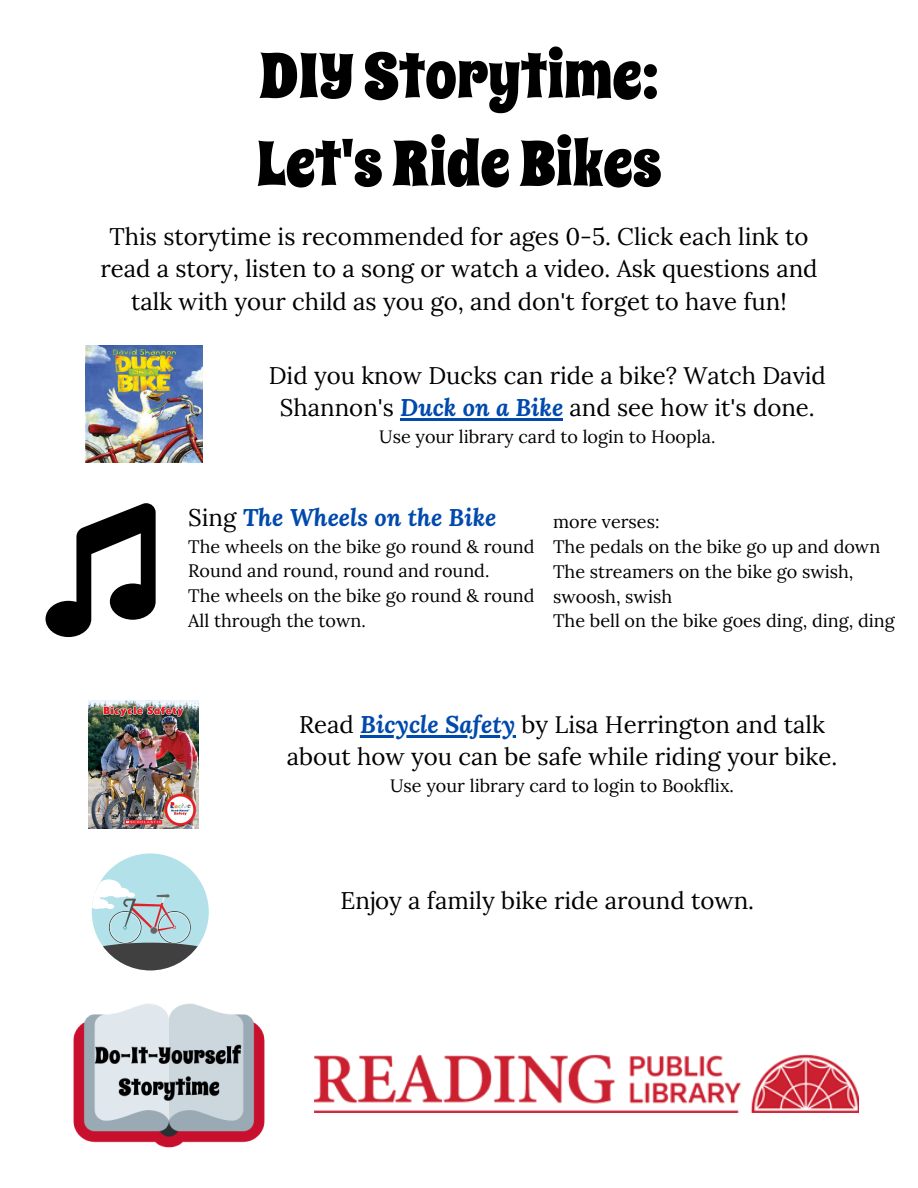
<style>
.page{position:relative;width:918px;height:1188px;background:#fff}
.page>*{position:absolute;margin:0;border:0;box-sizing:border-box;transform-origin:0 0}
.t1{font:63px/87.8px "Spicy Rice";color:#000}
.t2{font:24px/32.7px "Lora";color:#000;text-align:center}
.t3{font:italic 700 24px "Lora";color:#004aad}
.t4{font:18px/24.8px "Lora";color:#000}
.s1{font-weight:700;font-style:italic;color:#004aad}
.s2{font-weight:400;font-style:normal;color:#000}
</style>
<div class="page">
<img style="left:73px;top:1003px;width:192px;height:145px">
<img style="left:314px;top:1054px;width:545px;height:58px">
<svg style="left:46px;top:503px;width:110px;height:134px"></svg>
<img style="left:85px;top:345px;width:117px;height:117px">
<img style="left:88px;top:701px;width:111px;height:128px">
<div style="left:92px;top:853px;width:117px;height:117px;background:#b2e1e9;border-radius:50%"></div>
<svg style="left:92px;top:879px;width:106px;height:91px"></svg>
<hr style="left:400px;top:418px;width:163px;height:3px;background:#004aad">
<hr style="left:360px;top:735px;width:155px;height:2px;background:#004aad">
<h1 class="t1" style="left:256px;top:33px;width:407px">DIY Storytime:<br>Let'sRide Bikes</h1>
<p class="t2" style="left:100px;top:219px;width:719px">This storytime is recommended for ages 0-5. Click each link to read a story, listen to a song or watch a video. Ask questions and talk with your child as you go, and don't forget to have fun!</p>
<p class="t2" style="left:269px;top:358px;width:559px">Did you know Ducks can ride a bike? Watch David<br>Shannon's <span class="s1">Duck on a Bike</span> and see how it's done.</p>
<p class="t4" style="left:379px;top:424px;width:338px">Use your library card to login to Hoopla.</p>
<p class="t3" style="left:188px;top:501px;width:310px"><span class="s2">Sing</span> The Wheels on the Bike</p>
<p class="t4" style="left:188px;top:534px;width:348px">The wheels on the bike go round &amp; round<br>Round and round, round and round.<br>The wheels on the bike go round &amp; round<br>All through the town.</p>
<p class="t4" style="left:553px;top:509px;width:343px">more verses:<br>The pedals on the bike go up and down<br>The streamers on the bike go swish, swoosh, swish<br>The bell on the bike goes ding, ding, ding</p>
<p class="t2" style="left:287px;top:708px;width:552px">Read <span class="s1">Bicycle Safety</span> by Lisa Herrington and talk about how you can be safe while riding your bike.</p>
<p class="t4" style="left:390px;top:773px;width:345px">Use your library card to login to Bookflix.</p>
<p class="t2" style="left:341px;top:884px;width:415px">Enjoy a family bike ride around town.</p>
</div>
